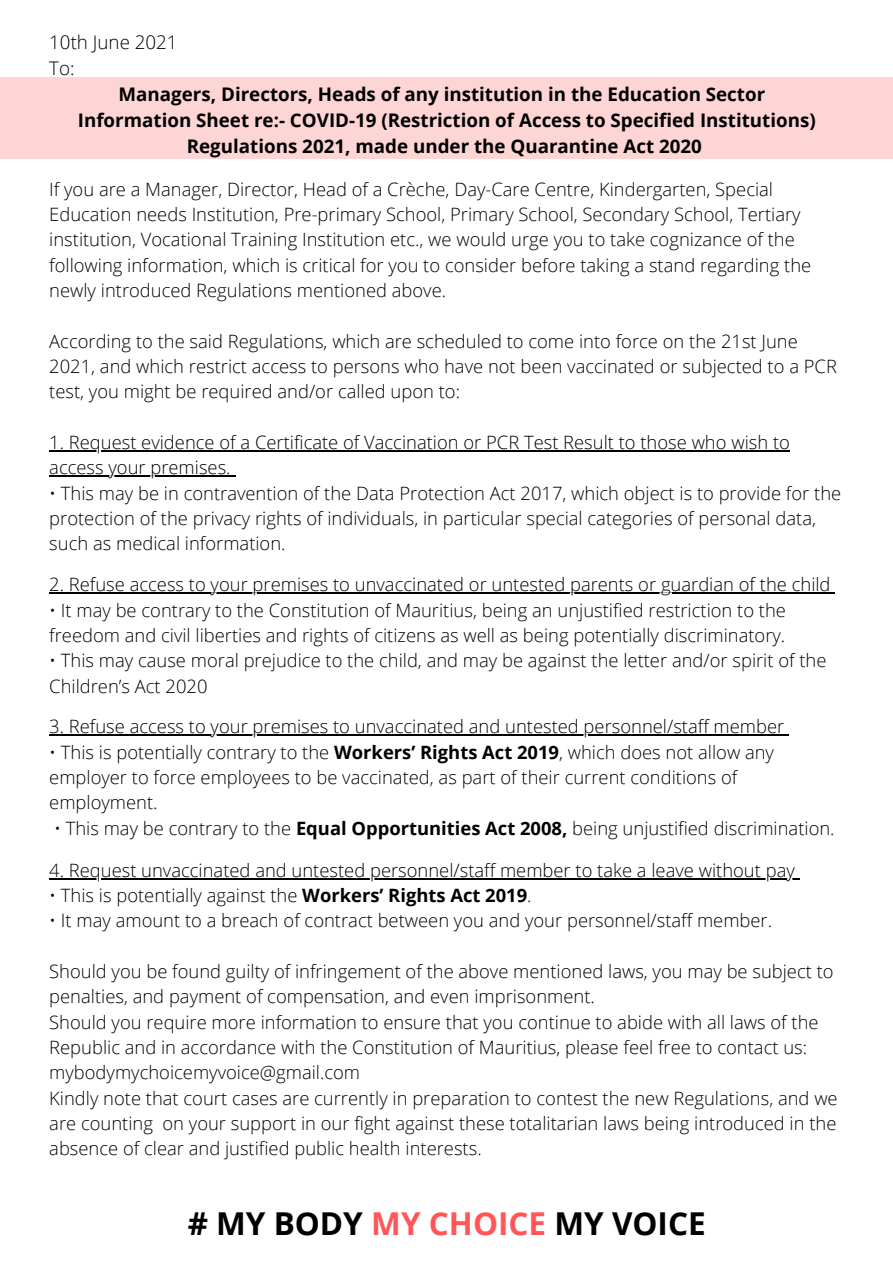
<style>
.page{position:relative;width:893px;height:1263px;background:#fff}
.page>*{position:absolute;margin:0;border:0;box-sizing:border-box;transform-origin:0 0}
.t1{font:700 31.5px "Open Sans";color:#000}
.t2{font:700 18.75px/25.9px "Open Sans";color:#000;text-align:center}
.t3{font:300 18.75px "Open Sans";color:#000}
.t4{font:300 18.38px/25.3px "Open Sans";color:#000}
.s1{font-weight:700}
.s2{color:#ff5757}
</style>
<div class="page">
<div style="left:0;top:77px;width:893px;height:82px;background:#fdd5d5"></div>
<hr style="left:49px;top:450px;width:741px;height:2px;background:#000">
<hr style="left:49px;top:475px;width:182px;height:2px;background:#000">
<hr style="left:49px;top:593px;width:781px;height:1px;background:#000">
<hr style="left:49px;top:734px;width:735px;height:2px;background:#000">
<hr style="left:49px;top:878px;width:746px;height:2px;background:#000">
<p class="t3" style="left:49px;top:29px;width:130px">10th June 2021</p>
<p class="t3" style="left:49px;top:55px;width:27px">To:</p>
<p class="t2" style="left:119px;top:81px;width:648px">Managers, Directors, Heads of any institution in the Education Sector</p>
<p class="t2" style="left:78px;top:107px;width:739px">Information Sheet re:- COVID-19 (Restriction of Access to Specified Institutions)<br>Regulations 2021, made under the Quarantine Act 2020</p>
<p class="t4" style="left:49px;top:176px;width:763px">If you are a Manager, Director, Head of a Crèche, Day-Care Centre, Kindergarten, Special Education needs Institution, Pre-primary School, Primary School, Secondary School, Tertiary institution, Vocational Training Institution etc., we would urge you to take cognizance of the following information, which is critical for you to consider before taking a stand regarding the newly introduced Regulations mentioned above.</p>
<p class="t4" style="left:49px;top:328px;width:789px">According to the said Regulations, which are scheduled to come into force on the 21st June<br>2021, and which restrict access to persons who have not been vaccinated or subjected to a PCR test, you might be required and/or called upon to:</p>
<p class="t4" style="left:49px;top:429px;width:742px">1. Request evidence of a Certificate of Vaccination or PCR Test Result to those who wish to access your premises.</p>
<p class="t4" style="left:49px;top:480px;width:793px">• This may be in contravention of the Data Protection Act 2017, which object is to provide for the protection of the privacy rights of individuals, in particular special categories of personal data, such as medical information.</p>
<p class="t4" style="left:49px;top:572px;width:783px">2. Refuse access to your premises to unvaccinated or untested parents or guardian of the child</p>
<p class="t4" style="left:49px;top:597px;width:738px">• It may be contrary to the Constitution of Mauritius, being an unjustified restriction to the freedom and civil liberties and rights of citizens as well as being potentially discriminatory.</p>
<p class="t4" style="left:49px;top:648px;width:778px">• This may cause moral prejudice to the child, and may be against the letter and/or spirit of the<br>Children’s Act 2020</p>
<p class="t4" style="left:49px;top:713px;width:736px">3. Refuse access to your premises to unvaccinated and untested personnel/staff member</p>
<p class="t4" style="left:49px;top:739px;width:726px">• This is potentially contrary to the <span class="s1">Workers’ Rights Act 2019</span>, which does not allow any employer to force employees to be vaccinated, as part of their current conditions of employment.</p>
<p class="t4" style="left:54px;top:815px;width:782px">• This may be contrary to the <span class="s1">Equal Opportunities Act 2008,</span> being unjustified discrimination.</p>
<p class="t4" style="left:49px;top:857px;width:747px">4. Request unvaccinated and untested personnel/staff member to take a leave without pay</p>
<p class="t4" style="left:49px;top:882px;width:484px">• This is potentially against the <span class="s1">Workers’ Rights Act 2019</span>.</p>
<p class="t4" style="left:49px;top:908px;width:724px">• It may amount to a breach of contract between you and your personnel/staff member.</p>
<p class="t4" style="left:49px;top:958px;width:786px">Should you be found guilty of infringement of the above mentioned laws, you may be subject to penalties, and payment of compensation, and even imprisonment.</p>
<p class="t4" style="left:49px;top:1009px;width:771px">Should you require more information to ensure that you continue to abide with all laws of the<br>Republic and in accordance with the Constitution of Mauritius, please feel free to contact us:</p>
<p class="t4" style="left:49px;top:1059px;width:312px">mybodymychoicemyvoice@gmail.com</p>
<p class="t4" style="left:49px;top:1085px;width:790px;text-align:justify">Kindly note that court cases are currently in preparation to contest the new Regulations, and we are counting on your support in our fight against these totalitarian laws being introduced in the absence of clear and justified public health interests.</p>
<p class="t1" style="left:188px;top:1201px;width:519px"># MY BODY <span class="s2">MY CHOICE</span> MY VOICE</p>
</div>
